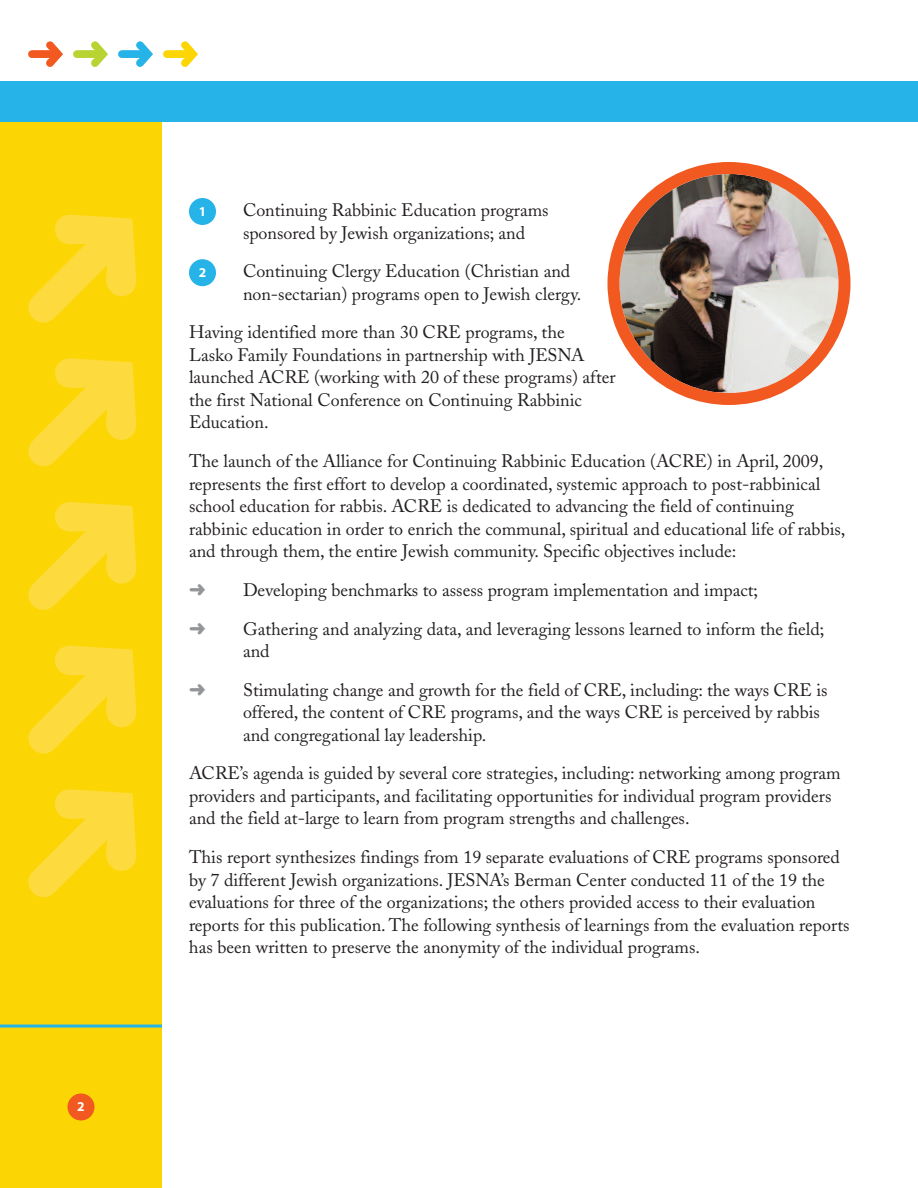
<style>
.page{position:relative;width:918px;height:1188px;background:#fff}
.page>*{position:absolute;margin:0;border:0;box-sizing:border-box;transform-origin:0 0}
.t1{font:40.05px "Zapf Dingbats";color:#f15921}
.t2{font:18px/22.5px "Adobe Caslon";color:#231f20}
.t3{font:700 13.5px "Myriad";color:#fff}
.s1{color:#b8d432}
.s2{color:#26b3e8}
.s3{color:#fcd604}
</style>
<div class="page">
<div style="left:0;top:108px;width:162px;height:1080px;background:#fcd604"></div>
<div style="left:189px;top:198px;width:27px;height:27px;background:#26b3e8;border-radius:50%"></div>
<div style="left:189px;top:259px;width:27px;height:27px;background:#26b3e8;border-radius:50%"></div>
<div style="left:0;top:81px;width:918px;height:41px;background:#26b3e8"></div>
<div style="left:68px;top:1094px;width:26px;height:26px;background:#f15921;border-radius:50%"></div>
<hr style="left:0;top:1025px;width:162px;height:3px;background:#26b3e8">
<svg style="left:28px;top:789px;width:109px;height:109px"></svg>
<svg style="left:28px;top:645px;width:109px;height:109px"></svg>
<svg style="left:28px;top:502px;width:109px;height:108px"></svg>
<svg style="left:28px;top:358px;width:109px;height:109px"></svg>
<svg style="left:28px;top:214px;width:109px;height:109px"></svg>
<img style="left:608px;top:162px;width:242px;height:243px">
<h1 class="t1" style="left:27px;top:31px;width:174px">➜<span class="s1">➜</span><span class="s2">➜</span><span class="s3">➜</span></h1>
<p class="t3" style="left:77px;top:1102px;width:9px">2</p>
<p class="t2" style="left:243px;top:201px;width:307px">Continuing Rabbinic Education programs sponsored by Jewish organizations; and</p>
<p class="t2" style="left:243px;top:262px;width:340px">Continuing Clergy Education (Christian and non-sectarian) programs open to Jewish clergy.</p>
<p class="t2" style="left:189px;top:323px;width:428px">Having identified more than 30 CRE programs, the<br>Lasko Family Foundations in partnership with JESNA launched ACRE (working with 20 of these programs) after the first National Conference on Continuing Rabbinic Education.</p>
<p class="t2" style="left:189px;top:452px;width:658px">The launch of the Alliance for Continuing Rabbinic Education (ACRE) in April, 2009, represents the first effort to develop a coordinated, systemic approach to post-rabbinical school education for rabbis. ACRE is dedicated to advancing the field of continuing rabbinic education in order to enrich the communal, spiritual and educational life of rabbis, and through them, the entire Jewish community. Specific objectives include:</p>
<p class="t2" style="left:243px;top:581px;width:517px">Developing benchmarks to assess program implementation and impact;</p>
<p class="t2" style="left:243px;top:619px;width:583px">Gathering and analyzing data, and leveraging lessons learned to inform the field; and</p>
<p class="t2" style="left:243px;top:681px;width:586px">Stimulating change and growth for the field of CRE, including: the ways CRE is offered, the content of CRE programs, and the ways CRE is perceived by rabbis and congregational lay leadership.</p>
<p class="t2" style="left:189px;top:764px;width:653px">ACRE’s agenda is guided by several core strategies, including: networking among program providers and participants, and facilitating opportunities for individual program providers and the field at-large to learn from program strengths and challenges.</p>
<p class="t2" style="left:189px;top:848px;width:662px">This report synthesizes findings from 19 separate evaluations of CRE programs sponsored by 7 different Jewish organizations. JESNA’s Berman Center conducted 11 of the 19 the evaluations for three of the organizations; the others provided access to their evaluation reports for this publication. The following synthesis of learnings from the evaluation reports has been written to preserve the anonymity of the individual programs.</p>
<p class="t3" style="left:199px;top:206px;width:9px">1</p>
<p class="t3" style="left:199px;top:267px;width:9px">2</p>
</div>
